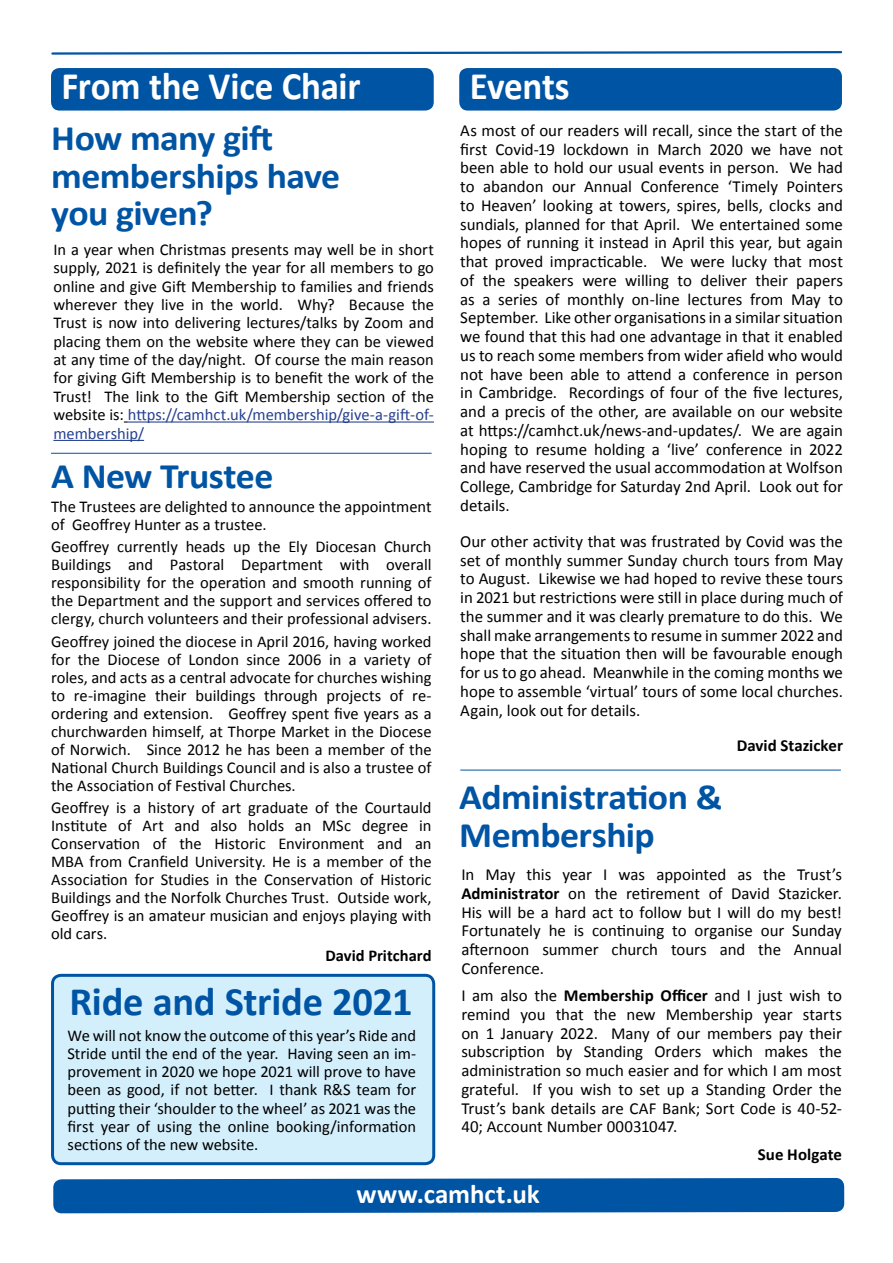
<style>
.page{position:relative;width:893px;height:1263px;background:#fff}
.page>*{position:absolute;margin:0;border:0;box-sizing:border-box;transform-origin:0 0}
.t1{font:700 40.5px "Calibri";letter-spacing:-.005em;color:#0054a4}
.t2{font:700 39px "Calibri";letter-spacing:-.005em;color:#fff;scale:.95 1}
.t3{font:700 36px/37.5px "Calibri";letter-spacing:-.015em;color:#0054a4;scale:1.05 1}
.t4{font:700 27px "Calibri";color:#fff}
.t5{font:16.8px/18.8px "Calibri";color:#000;text-align:justify}
.t6{font:700 16.8px "Calibri";color:#000}
.t7{font:16.5px/18px "Calibri";letter-spacing:-.005em;color:#000;text-align:justify}
.t8{font:700 16.5px "Calibri";color:#000}
.s1{color:#25408f}
.s2{font-weight:700}
</style>
<div class="page">
<svg style="left:51px;top:51px;width:792px;height:4px"></svg>
<div style="left:53px;top:1178px;width:791px;height:35px;background:#0054a4"></div>
<div style="left:51px;top:68px;width:383px;height:43px;background:#0054a4;border-radius:9px"></div>
<div style="left:459px;top:68px;width:383px;height:43px;background:#0054a4;border-radius:9px"></div>
<hr style="left:128px;top:421px;width:306px;height:2px;background:#25408f">
<hr style="left:53px;top:440px;width:91px;height:1px;background:#25408f">
<div style="left:53px;top:975px;width:381px;height:189px;background:#d4effc;border-radius:9px"></div>
<div style="left:51px;top:974px;width:384px;height:191px;border:3px solid #0054a4;border-radius:9px"></div>
<hr style="left:51px;top:453px;width:381px;height:1px;background:#0054a4">
<hr style="left:460px;top:770px;width:381px;height:1px;background:#0054a4">
<h2 class="t2" style="left:62px;top:62px;width:316px">From the Vice Chair</h2>
<h2 class="t2" style="left:470px;top:62px;width:107px">Events</h2>
<h3 class="t3" style="left:51px;top:120px;width:277px">How many gift memberships have you given?</h3>
<p class="t7" style="left:53px;top:240px;width:382px;line-height:18.5px">In a year when Christmas presents may well be in short supply, 2021 is definitely the year for all members to go online and give Gift Membership to families and friends wherever they live in the world. Why? Because the Trust is now into delivering lectures/talks by Zoom and placing them on the website where they can be viewed at any time of the day/night. Of course the main reason for giving Gift Membership is to benefit the work of the Trust! The link to the Gift Membership section of the website is: <span class="s1">https://camhct.uk/membership/give-a-gift-of&shy;membership/</span></p>
<h3 class="t3" style="left:51px;top:458px;width:213px">A New Trustee</h3>
<p class="t7" style="left:51px;top:498px;width:382px">The Trustees are delighted to announce the appointment of Geoffrey Hunter as a trustee.</p>
<p class="t7" style="left:51px;top:538px;width:382px">Geoffrey currently heads up the Ely Diocesan Church Buildings and Pastoral Department with overall responsibility for the operation and smooth running of the Department and the support and services offered to clergy, church volunteers and their professional advisers.</p>
<p class="t7" style="left:51px;top:632px;width:382px">Geoffrey joined the diocese in April 2016, having worked for the Diocese of London since 2006 in a variety of roles, and acts as a central advocate for churches wishing to re-imagine their buildings through projects of re&shy;ordering and extension. Geoffrey spent five years as a churchwarden himself, at Thorpe Market in the Diocese of Norwich. Since 2012 he has been a member of the National Church Buildings Council and is also a trustee of the Association of Festival Churches.</p>
<p class="t7" style="left:51px;top:798px;width:382px">Geoffrey is a history of art graduate of the Courtauld Institute of Art and also holds an MSc degree in Conservation of the Historic Environment and an MBA from Cranfield University. He is a member of the Association for Studies in the Conservation of Historic Buildings and the Norfolk Churches Trust. Outside work, Geoffrey is an amateur musician and enjoys playing with old cars.</p>
<p class="t8" style="left:325px;top:945px;width:108px">David Pritchard</p>
<h1 class="t1" style="left:69px;top:975px;width:345px">Ride and Stride 2021</h1>
<p class="t7" style="left:68px;top:1027px;width:350px">We will not know the outcome of this year’s Ride and Stride until the end of the year. Having seen an im&shy;provement in 2020 we hope 2021 will prove to have been as good, if not better. I thank R&amp;S team for putting their ‘shoulder to the wheel’ as 2021 was the first year of using the online booking/information sections of the new website.</p>
<p class="t5" style="left:460px;top:121px;width:384px">As most of our readers will recall, since the start of the first Covid-19 lockdown in March 2020 we have not been able to hold our usual events in person. We had to abandon our Annual Conference ‘Timely Pointers to Heaven’ looking at towers, spires, bells, clocks and sundials, planned for that April. We entertained some hopes of running it instead in April this year, but again that proved impracticable. We were lucky that most of the speakers were willing to deliver their papers as a series of monthly on-line lectures from May to September. Like other organisations in a similar situation we found that this had one advantage in that it enabled us to reach some members from wider afield who would not have been able to attend a conference in person in Cambridge. Recordings of four of the five lectures, and a precis of the other, are available on our website at https://camhct.uk/news-and-updates/. We are again hoping to resume holding a ‘live’ conference in 2022 and have reserved the usual accommodation at Wolfson College, Cambridge for Saturday 2nd April. Look out for details.</p>
<p class="t5" style="left:460px;top:532px;width:384px">Our other activity that was frustrated by Covid was the set of monthly summer Sunday church tours from May to August. Likewise we had hoped to revive these tours in 2021 but restrictions were still in place during much of the summer and it was clearly premature to do this. We shall make arrangements to resume in summer 2022 and hope that the situation then will be favourable enough for us to go ahead. Meanwhile in the coming months we hope to assemble ‘virtual’ tours of some local churches.<br>Again, look out for details.</p>
<p class="t6" style="left:737px;top:735px;width:108px">David Stazicker</p>
<h3 class="t3" style="left:459px;top:779px;width:252px">Administration &amp;<br>Membership</h3>
<p class="t5" style="left:461px;top:865px;width:382px">In May this year I was appointed as the Trust’s <span class="s2">Administrator</span> on the retirement of David Stazicker.<br>His will be a hard act to follow but I will do my best!<br>Fortunately he is continuing to organise our Sunday afternoon summer church tours and the Annual Conference.</p>
<p class="t5" style="left:461px;top:986px;width:382px">I am also the <span class="s2">Membership Officer</span> and I just wish to remind you that the new Membership year starts on 1 January 2022. Many of our members pay their subscription by Standing Orders which makes the administration so much easier and for which I am most grateful. If you wish to set up a Standing Order the Trust’s bank details are CAF Bank; Sort Code is 40-52- 40; Account Number 00031047.</p>
<p class="t6" style="left:758px;top:1143px;width:86px">Sue Holgate</p>
<h3 class="t4" style="left:357px;top:1177px;width:185px">www.camhct.uk</h3>
</div>
